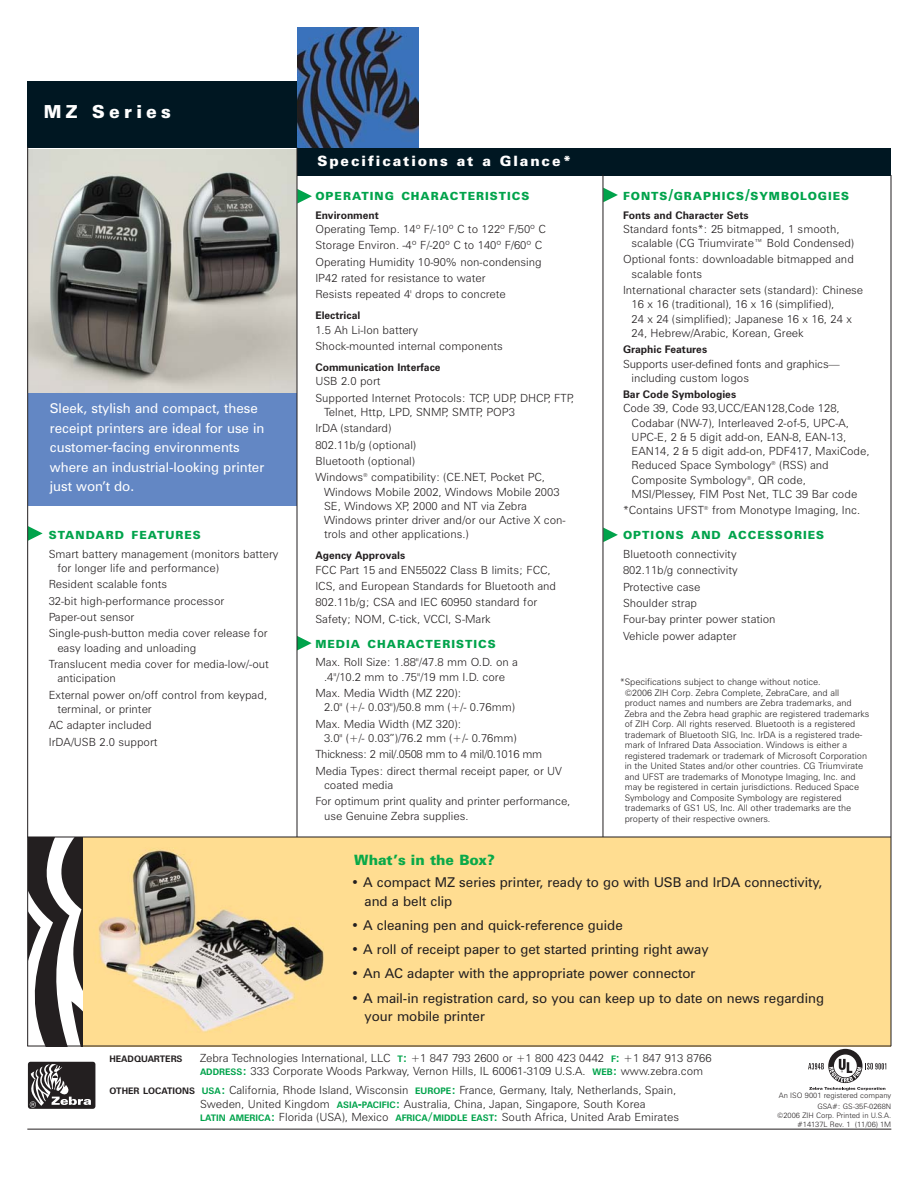
<style>
.page{position:relative;width:918px;height:1188px;background:#fff}
.page>*{position:absolute;margin:0;border:0;box-sizing:border-box;transform-origin:0 0}
.t1{font:900 18px "Zurich BT";letter-spacing:.23em;color:#fff}
.t2{font:900 14.25px "Zurich BT";letter-spacing:.13em;color:#fff}
.t3{font:900 14.25px "Zurich BT";color:#0aa948}
.t4{font:13.5px/18.8px "Zurich BT";color:#231f20}
.t5{font:13.5px/19.5px "Zurich BT";color:#fff}
.t6{font:300 11.25px/16.4px "Zurich BT";color:#231f20}
.t7{font:900 11.25px "Zurich BT";letter-spacing:.09em;color:#00a34b}
.t8{font:700 10.5px "Zurich BT";color:#231f20}
.t9{font:300 9px/10.5px "Zurich BT";color:#231f20}
.t10{font:700 9px "Zurich BT";color:#231f20}
.t11{font:300 7.5px/10.5px "Zurich BT";color:#231f20;text-align:right}
.s1{font-size:15px}
.s2{font-weight:900;color:#00a34b}
.s3{font-weight:700;font-size:9px;color:#00a34b}
.s4{font-weight:700;font-size:12px;color:#00a34b}
.s5{font-weight:700;font-size:9px}
</style>
<div class="page">
<img style="left:82px;top:838px;width:809px;height:208px">
<svg style="left:28px;top:838px;width:54px;height:208px"></svg>
<svg style="left:604px;top:188px;width:14px;height:14px"></svg>
<svg style="left:604px;top:528px;width:14px;height:14px"></svg>
<div style="left:29px;top:376px;width:268px;height:130px;background:#6387c4"></div>
<img style="left:28px;top:150px;width:269px;height:243px">
<svg style="left:808px;top:1049px;width:78px;height:42px"></svg>
<div style="left:28px;top:1062px;width:67px;height:47px;background:#231f20;border-radius:3px"></div>
<svg style="left:28px;top:1064px;width:63px;height:44px"></svg>
<hr style="left:27px;top:1046px;width:864px;height:1px;background:#231f20">
<hr style="left:27px;top:1129px;width:864px;height:1px;background:#231f20">
<img style="left:297px;top:27px;width:122px;height:121px">
<div style="left:297px;top:148px;width:594px;height:28px;background:#001722"></div>
<hr style="left:603px;top:174px;width:1px;height:663px;background:#231f20">
<svg style="left:298px;top:636px;width:14px;height:14px"></svg>
<div style="left:27px;top:81px;width:270px;height:67px;background:#001722"></div>
<svg style="left:298px;top:189px;width:14px;height:14px"></svg>
<svg style="left:28px;top:526px;width:15px;height:15px"></svg>
<hr style="left:297px;top:147px;width:1px;height:690px;background:#231f20">
<hr style="left:27px;top:837px;width:864px;height:1px;background:#231f20">
<hr style="left:27px;top:147px;width:1px;height:899px;background:#231f20">
<hr style="left:891px;top:175px;width:1px;height:871px;background:#231f20">
<h1 class="t1" style="left:44px;top:105px;width:129px">MZ Series</h1>
<p class="t5" style="left:50px;top:400px;width:216px">Sleek, stylish and compact, these receipt printers are ideal for use in customer-facing environments where an industrial-looking printer just won’t do.</p>
<p class="t7" style="left:49px;top:531px;width:154px">STANDARD FEATURES</p>
<p class="t6" style="left:57px;top:547px;width:223px;line-height:14.2px;text-indent:-9px">Smart battery management (monitors battery for longer life and performance)</p>
<p class="t6" style="left:49px;top:577px;width:220px">Resident scalable fonts<br>32-bit high-performance processor<br>Paper-out sensor<br>Single-push-button media cover release for</p>
<p class="t6" style="left:49px;top:641px;width:222px;text-indent:9px">easy loading and unloading<br>Translucent media cover for media-low/-out</p>
<p class="t6" style="left:49px;top:671px;width:220px;text-indent:9px">anticipation<br>External power on/off control from keypad,</p>
<p class="t6" style="left:49px;top:702px;width:110px;text-align:center">terminal, or printer<br>AC adapter included<br>IrDA/USB 2.0 support</p>
<p class="t2" style="left:317px;top:156px;width:256px">Specifications at a Glance*</p>
<p class="t7" style="left:315px;top:192px;width:216px">OPERATING CHARACTERISTICS</p>
<p class="t8" style="left:315px;top:211px;width:65px">Environment</p>
<p class="t6" style="left:315px;top:222px;width:232px">Operating Temp. 14º F/-10º C to 122º F/50º C Storage Environ. -4º F/-20º C to 140º F/60º C Operating Humidity 10-90% non-condensing IP42 rated for resistance to water<br>Resists repeated 4' drops to concrete</p>
<p class="t8" style="left:315px;top:312px;width:47px">Electrical</p>
<p class="t6" style="left:315px;top:322px;width:189px">1.5 Ah Li-Ion battery<br>Shock-mounted internal components</p>
<p class="t8" style="left:315px;top:363px;width:127px">Communication Interface</p>
<p class="t6" style="left:315px;top:374px;width:260px">USB 2.0 port<br>Supported Internet Protocols: TCP, UDP, DHCP, FTP,</p>
<p class="t6" style="left:315px;top:405px;width:231px;text-indent:9px">Telnet, Http, LPD, SNMP, SMTP, POP3<br>IrDA (standard)<br>802.11b/g (optional)<br>Bluetooth (optional)<br>Windows<sup>®</sup> compatibility: (CE.NET, Pocket PC,</p>
<p class="t6" style="left:324px;top:486px;width:243px;line-height:14.2px">Windows Mobile 2002, Windows Mobile 2003<br>SE, Windows XP, 2000 and NT via Zebra Windows printer driver and/or our Active X con&shy;trols and other applications.)</p>
<p class="t8" style="left:315px;top:552px;width:91px">Agency Approvals</p>
<p class="t6" style="left:315px;top:562px;width:242px">FCC Part 15 and EN55022 Class B limits; FCC, ICS, and European Standards for Bluetooth and 802.11b/g; CSA and IEC 60950 standard for Safety; NOM, C-tick, VCCI, S-Mark</p>
<p class="t7" style="left:315px;top:639px;width:182px">MEDIA CHARACTERISTICS</p>
<p class="t6" style="left:315px;top:656px;width:204px;line-height:14.2px;text-align:center">Max. Roll Size: 1.88"/47.8 mm O.D. on a .4"/10.2 mm to .75"/19 mm I.D. core</p>
<p class="t6" style="left:324px;top:687px;width:192px;line-height:14.2px;text-indent:-9px">Max. Media Width (MZ 220):<br>2.0" (+/- 0.03")/50.8 mm (+/- 0.76mm)</p>
<p class="t6" style="left:324px;top:718px;width:194px;line-height:14.2px;text-indent:-9px">Max. Media Width (MZ 320):<br>3.0" (+/- 0.03”)/76.2 mm (+/- 0.76mm)</p>
<p class="t6" style="left:315px;top:747px;width:248px">Thickness: 2 mil/.0508 mm to 4 mil/0.1016 mm<br>Media Types: direct thermal receipt paper, or UV</p>
<p class="t6" style="left:315px;top:778px;width:256px;text-indent:9px">coated media<br>For optimum print quality and printer performance,</p>
<p class="t6" style="left:324px;top:808px;width:146px">use Genuine Zebra supplies.</p>
<p class="t3" style="left:354px;top:855px;width:142px">What’s in the Box?</p>
<p class="t7" style="left:623px;top:192px;width:228px">FONTS<span class="s1">/</span>GRAPHICS<span class="s1">/</span>SYMBOLOGIES</p>
<p class="t8" style="left:623px;top:211px;width:127px">Fonts and Character Sets</p>
<p class="t6" style="left:632px;top:223px;width:224px;line-height:14.2px;text-indent:-9px">Standard fonts*: 25 bitmapped, 1 smooth, scalable (CG Triumvirate™ Bold Condensed)</p>
<p class="t6" style="left:632px;top:253px;width:224px;line-height:14.2px;text-indent:-9px">Optional fonts: downloadable bitmapped and scalable fonts</p>
<p class="t6" style="left:632px;top:284px;width:233px;line-height:14.2px;text-indent:-9px">International character sets (standard): Chinese 16 x 16 (traditional), 16 x 16 (simplified),<br>24 x 24 (simplified); Japanese 16 x 16, 24 x 24, Hebrew/Arabic, Korean, Greek</p>
<p class="t8" style="left:623px;top:346px;width:86px">Graphic Features</p>
<p class="t6" style="left:632px;top:357px;width:210px;line-height:14.2px;text-indent:-9px">Supports user-defined fonts and graphics— including custom logos</p>
<p class="t8" style="left:623px;top:391px;width:115px">Bar Code Symbologies</p>
<p class="t6" style="left:632px;top:402px;width:239px;line-height:14.2px;text-indent:-9px">Code 39, Code 93,UCC/EAN128,Code 128, Codabar (NW-7), Interleaved 2-of-5, UPC-A, UPC-E, 2 &amp; 5 digit add-on, EAN-8, EAN-13, EAN14, 2 &amp; 5 digit add-on, PDF417, MaxiCode, Reduced Space Symbology<sup>®</sup> (RSS) and Composite Symbology<sup>®</sup>, QR code, MSI/Plessey, FIM Post Net, TLC 39 Bar code</p>
<p class="t6" style="left:623px;top:499px;width:239px;line-height:24.8px">*Contains UFST<sup>®</sup> from Monotype Imaging, Inc.<br><span class="s2">OPTIONS AND ACCESSORIES</span></p>
<p class="t6" style="left:623px;top:547px;width:154px">Bluetooth connectivity<br>802.11b/g connectivity<br>Protective case<br>Shoulder strap<br>Four-bay printer power station<br>Vehicle power adapter</p>
<p class="t9" style="left:625px;top:678px;width:246px;text-indent:-4px">*Specifications subject to change without notice.<br>©2006 ZIH Corp. Zebra Complete, ZebraCare, and all product names and numbers are Zebra trademarks, and Zebra and the Zebra head graphic are registered trademarks of ZIH Corp. All rights reserved. Bluetooth is a registered trademark of Bluetooth SIG, Inc. IrDA is a registered trade&shy;mark of Infrared Data Association. Windows is either a registered trademark or trademark of Microsoft Corporation in the United States and/or other countries. CG Triumvirate and UFST are trademarks of Monotype Imaging, Inc. and may be registered in certain jurisdictions. Reduced Space Symbology and Composite Symbology are registered trademarks of GS1 US, Inc. All other trademarks are the property of their respective owners.</p>
<p class="t4" style="left:364px;top:874px;width:459px;text-indent:-14px">• A compact MZ series printer, ready to go with USB and IrDA connectivity, and a belt clip</p>
<p class="t4" style="left:351px;top:917px;width:273px">• A cleaning pen and quick-reference guide</p>
<p class="t4" style="left:351px;top:941px;width:359px">• A roll of receipt paper to get started printing right away</p>
<p class="t4" style="left:351px;top:965px;width:346px">• An AC adapter with the appropriate power connector</p>
<p class="t4" style="left:364px;top:989px;width:461px;text-indent:-14px">• A mail-in registration card, so you can keep up to date on news regarding your mobile printer</p>
<p class="t10" style="left:109px;top:1055px;width:75px">HEADQUARTERS</p>
<p class="t6" style="left:200px;top:1052px;width:513px;line-height:13.5px">Zebra Technologies International, LLC <span class="s3">T</span><span class="s4">:</span> +1 847 793 2600 or +1 800 423 0442 <span class="s3">F</span><span class="s4">:</span> +1 847 913 8766<br><span class="s3">ADDRESS</span><span class="s4">:</span> 333 Corporate Woods Parkway, Vernon Hills, IL 60061-3109 U.S.A. <span class="s3">WEB</span><span class="s4">:</span> www.zebra.com</p>
<p class="t6" style="left:200px;top:1085px;width:481px;line-height:13.5px;text-indent:-91px"><span class="s5">OTHER LOCATIONS</span> <span class="s3">USA</span><span class="s4">:</span> California, Rhode Island, Wisconsin <span class="s3">EUROPE</span><span class="s4">:</span> France, Germany, Italy, Netherlands, Spain,<br>Sweden, United Kingdom <span class="s3">ASIA</span><span class="s4">-</span><span class="s3">PACIFIC</span><span class="s4">:</span> Australia, China, Japan, Singapore, South Korea<br><span class="s3">LATIN AMERICA</span><span class="s4">:</span> Florida (USA), Mexico <span class="s3">AFRICA</span><span class="s4">/</span><span class="s3">MIDDLE EAST</span><span class="s4">:</span> South Africa, United Arab Emirates</p>
<p class="t11" style="left:779px;top:1091px;width:114px">An ISO 9001 registered company<br>GSA#: GS-35F-0268N</p>
<p class="t11" style="left:777px;top:1111px;width:116px;line-height:9px">©2006 ZIH Corp. Printed in U.S.A. #14137L Rev. 1 (11/06) 1M</p>
</div>
